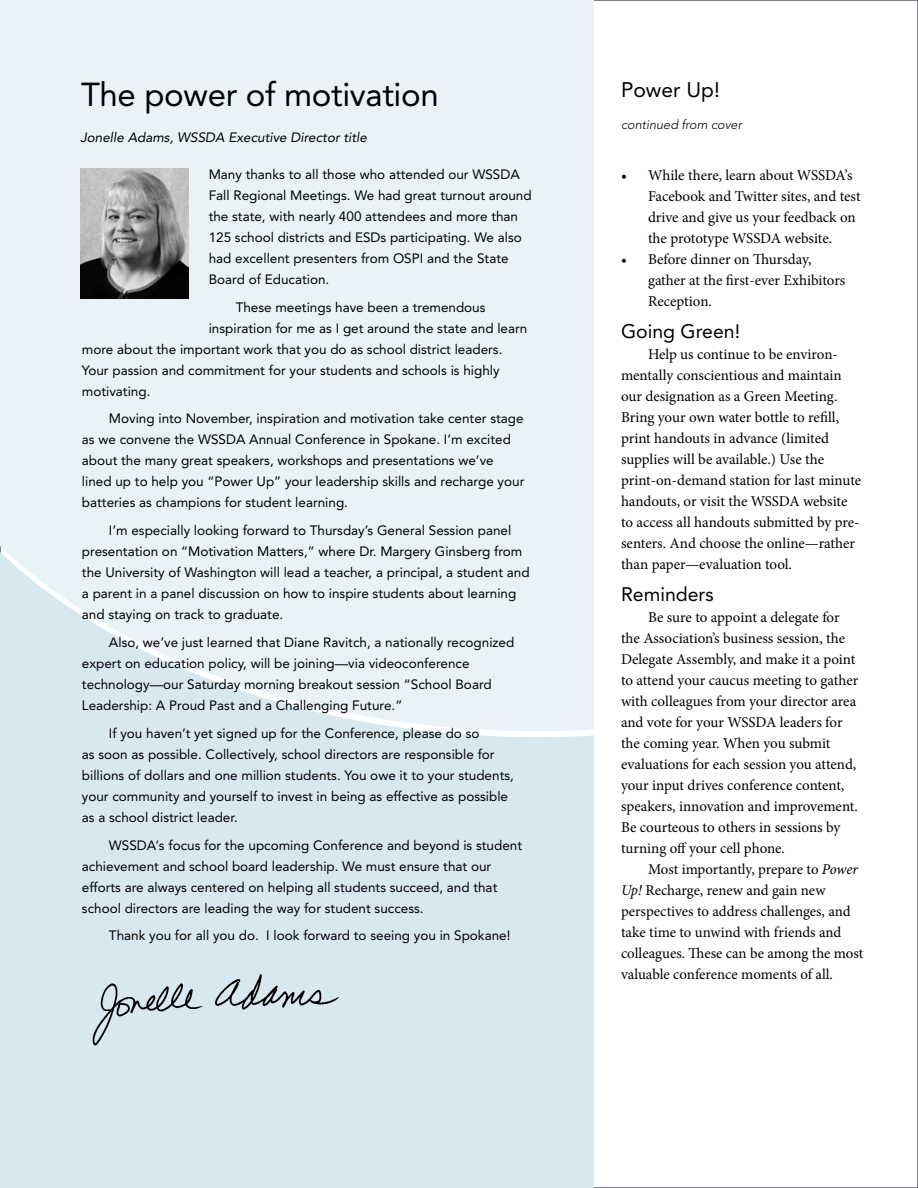
<style>
.page{position:relative;width:918px;height:1188px;background:#fff}
.page>*{position:absolute;margin:0;border:0;box-sizing:border-box;transform-origin:0 0}
.t1{font:33px "Avenir LT Std";letter-spacing:-.01em;color:#000}
.t2{font:21px "Avenir LT Std";color:#000}
.t3{font:19.5px "Avenir LT Std";color:#000}
.t4{font:15px/21px "Minion Pro";letter-spacing:-.005em;color:#000}
.t5{font:13.5px/21px "Avenir LT Std";color:#000}
.t6{font:italic 13.5px "Avenir LT Std";color:#000}
.t7{font:italic 300 12.75px "Avenir LT Std";color:#000}
.s1{font-style:italic}
</style>
<div class="page">
<div style="left:0;top:731px;width:594px;height:457px;background:#d8e8f0"></div>
<svg style="left:0;top:0;width:594px;height:731px;background:#e7f1f6"></svg>
<img style="left:80px;top:169px;width:108px;height:129px">
<img style="left:82px;top:962px;width:267px;height:99px">
<h1 class="t1" style="left:81px;top:75px;width:359px">The power of motivation</h1>
<p class="t6" style="left:80px;top:130px;width:288px">Jonelle Adams, WSSDA Executive Director title</p>
<p class="t5" style="left:209px;top:164px;width:325px">Many thanks to all those who attended our WSSDA Fall Regional Meetings. We had great turnout around the state, with nearly 400 attendees and more than 125 school districts and ESDs participating. We also had excellent presenters from OSPI and the State Board of Education.</p>
<p class="t5" style="left:236px;top:297px;width:251px">These meetings have been a tremendous</p>
<p class="t5" style="left:209px;top:318px;width:320px">inspiration for me as I get around the state and learn</p>
<p class="t5" style="left:82px;top:339px;width:422px">more about the important work that you do as school district leaders.</p>
<p class="t5" style="left:82px;top:360px;width:419px">Your passion and commitment for your students and schools is highly</p>
<p class="t5" style="left:82px;top:381px;width:70px">motivating.</p>
<p class="t5" style="left:82px;top:408px;width:444px;text-indent:27px">Moving into November, inspiration and motivation take center stage as we convene the WSSDA Annual Conference in Spokane. I’m excited about the many great speakers, workshops and presentations we’ve lined up to help you “Power U p” your leadership skills and recharge your batteries as champions for student learning.</p>
<p class="t5" style="left:82px;top:520px;width:449px;text-indent:27px">I’m especially looking forward to Thursday’s General Session panel presentation on “Motivation Matters,” where Dr. Margery Ginsberg from the U niversity of Washington will lead a teacher, a principal, a student and a parent in a panel discussion on how to inspire students about learning and staying on track to graduate.</p>
<p class="t5" style="left:82px;top:632px;width:434px;text-indent:27px">Also, we’ve just learned that Diane Ravitch, a nationally recognized expert on education policy, will be joining—via videoconference technology—our Saturday morning breakout session “School Board Leadership: A Proud Past and a Challenging Future.”</p>
<p class="t5" style="left:82px;top:723px;width:433px;text-indent:27px">If you haven’t yet signed up for the Conference, please do so<br>as soon as possible. Collectively, school directors are responsible for billions of dollars and one million students. You owe it to your students, your community and yourself to invest in being as effective as possible as a school district leader.</p>
<p class="t5" style="left:82px;top:834px;width:442px;text-indent:27px">WSSDA’s focus for the upcoming Conference and beyond is student achievement and school board leadership. We must ensure that our efforts are always centered on helping all students succeed, and that school directors are leading the way for student success.</p>
<p class="t5" style="left:109px;top:925px;width:403px">Thank you for all you do. I look forward to seeing you in Spokane!</p>
<h2 class="t2" style="left:621px;top:77px;width:100px">Power U p!</h2>
<p class="t7" style="left:621px;top:117px;width:122px">continued from cover</p>
<p class="t4" style="left:648px;top:164px;width:214px;text-indent:-27px">• While there, learn about WSSDA’s Facebook and Twitter sites, and test drive and give us your feedback on the prototype WSSDA website.</p>
<p class="t4" style="left:648px;top:248px;width:199px;text-indent:-27px">• Before dinner on Thursday, gather at the first-ever Exhibitors<br>Reception.</p>
<h3 class="t3" style="left:621px;top:320px;width:121px">Going Green!</h3>
<p class="t4" style="left:621px;top:344px;width:242px;text-indent:27px">Help us continue to be environ&shy;mentally conscientious and maintain our designation as a Green Meeting.<br>Bring your own water bottle to refill, print handouts in advance (limited supplies will be available.) Use the print-on-demand station for last minute handouts, or visit the WSSDA website to access all handouts submitted by pre&shy;senters. And choose the online—rather than paper—evaluation tool.</p>
<h3 class="t3" style="left:621px;top:583px;width:94px">Reminders</h3>
<p class="t4" style="left:621px;top:607px;width:239px;text-indent:27px">Be sure to appoint a delegate for the Association’s business session, the Delegate Assembly, and make it a point to attend your caucus meeting to gather with colleagues from your director area and vote for your WSSDA leaders for the coming year. When you submit evaluations for each session you attend, your input drives conference content, speakers, innovation and improvement.<br>Be courteous to others in sessions by turning off your cell phone.</p>
<p class="t4" style="left:621px;top:859px;width:244px;text-indent:27px">Most importantly, prepare to <span class="s1">Power Up!</span> Recharge, renew and gain new perspectives to address challenges, and take time to unwind with friends and colleagues. These can be among the most valuable conference moments of all.</p>
</div>
